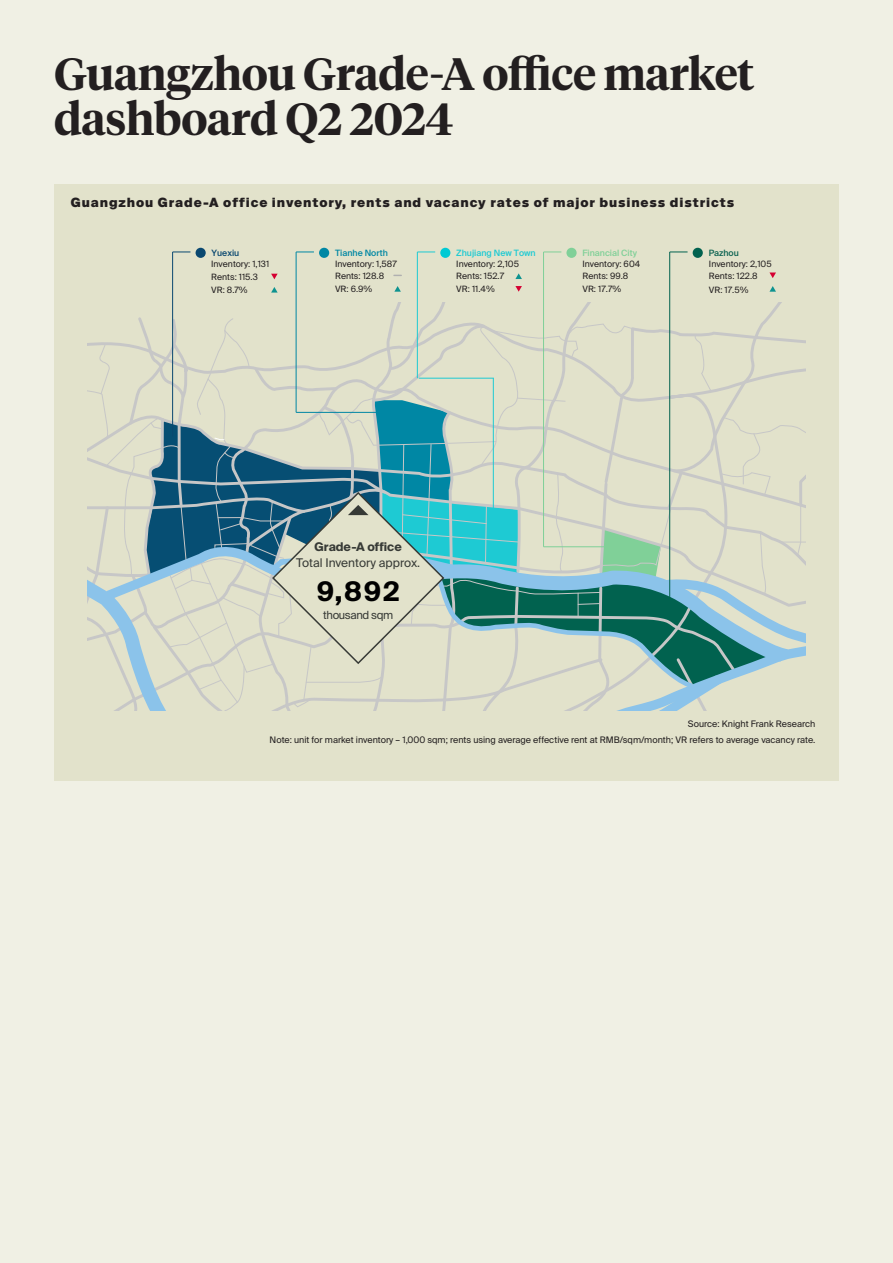
<style>
.page{position:relative;width:893px;height:1263px;background:#f0f0e4}
.page>*{position:absolute;margin:0;border:0;box-sizing:border-box;transform-origin:0 0}
.H2_Tiempos_Headline_30pt{font:600 45px/45px "Tiempos Headline";letter-spacing:-.01em;color:#231f20}
.ARTICLE_BODY_COPY_1{font:700 27px "Suisse Intl";color:#000}
.t1{font:900 12.75px "Suisse Intl";letter-spacing:.07em;color:#231f20}
.PUBLICATION_FURNITURE{font:12px "Suisse Intl";color:#373a36}
.PUBLICATION_FURNITURE-2{font:700 12px "Suisse Intl";color:#373a36}
.ARTICLE_BODY_COPY_1-2{font:11.25px "Suisse Intl";letter-spacing:-.035em;color:#373a36}
.ARTICLE_BODY_COPY_1-3{font:9px "Suisse Intl";color:#231f20}
.t2{font:8.7px/13.4px "Suisse Intl";color:#231f20}
.t3{font:500 8.7px "Suisse Intl";color:#1ecad3}
.t4{font:500 8.7px "Suisse Intl";color:#80d098}
.t5{font:500 8.7px "Suisse Intl";color:#0087a4}
.t6{font:500 8.7px "Suisse Intl";color:#0a4870}
.t7{font:500 8.7px "Suisse Intl";color:#0c6351}
</style>
<div class="page">
<div style="left:54px;top:184px;width:785px;height:597px;background:#e2e2cb"></div>
<hr style="left:669px;top:252px;width:1px;height:351px;background:#01624f">
<svg style="left:670px;top:252px;width:18px;height:1px"></svg>
<svg style="left:769px;top:272px;width:7px;height:6px"></svg>
<hr style="left:417px;top:252px;width:1px;height:126px;background:#1ecad3">
<svg style="left:417px;top:252px;width:18px;height:1px"></svg>
<hr style="left:296px;top:252px;width:1px;height:160px;background:#0087a4">
<svg style="left:296px;top:252px;width:18px;height:1px"></svg>
<svg style="left:769px;top:286px;width:7px;height:6px"></svg>
<hr style="left:172px;top:252px;width:1px;height:184px;background:#0a4870">
<svg style="left:173px;top:252px;width:17px;height:1px"></svg>
<svg style="left:271px;top:287px;width:7px;height:6px"></svg>
<div style="left:196px;top:248px;width:10px;height:10px;background:#0a4870;border-radius:50%"></div>
<svg style="left:271px;top:274px;width:7px;height:5px"></svg>
<div style="left:319px;top:248px;width:10px;height:10px;background:#0087a4;border-radius:50%"></div>
<svg style="left:394px;top:286px;width:7px;height:6px"></svg>
<div style="left:440px;top:248px;width:10px;height:10px;background:#00cad4;border-radius:50%"></div>
<svg style="left:515px;top:273px;width:7px;height:6px"></svg>
<svg style="left:515px;top:286px;width:7px;height:6px"></svg>
<hr style="left:543px;top:252px;width:1px;height:295px;background:#80d098">
<svg style="left:544px;top:252px;width:17px;height:1px"></svg>
<div style="left:566px;top:248px;width:11px;height:10px;background:#80d098;border-radius:50%"></div>
<div style="left:693px;top:248px;width:10px;height:10px;background:#01624f;border-radius:50%"></div>
<svg style="left:87px;top:302px;width:719px;height:409px"></svg>
<p class="H2_Tiempos_Headline_30pt" style="left:54px;top:49px;width:702px">Guangzhou Grade-A office market dashboard Q2 2024</p>
<p class="t1" style="left:71px;top:195px;width:665px">Guangzhou Grade-A office inventory, rents and vacancy rates of major business districts</p>
<p class="t6" style="left:212px;top:248px;width:29px">Yuexiu</p>
<p class="t2" style="left:211px;top:270px;width:48px">Rents: 115.3<br>VR: 8.7%</p>
<p class="t2" style="left:211px;top:258px;width:60px">Inventory: 1,131</p>
<p class="t5" style="left:335px;top:248px;width:54px">Tianhe North</p>
<p class="t2" style="left:335px;top:269px;width:51px">Rents: 128.8<br>VR: 6.9%</p>
<p class="t2" style="left:335px;top:258px;width:63px">Inventory: 1,587</p>
<p class="t3" style="left:456px;top:248px;width:81px">Zhujiang New Town</p>
<p class="t2" style="left:456px;top:269px;width:49px">Rents: 152.7<br>VR: 11.4%</p>
<p class="t2" style="left:456px;top:258px;width:64px">Inventory: 2,105</p>
<p class="t4" style="left:582px;top:248px;width:56px">Financial City</p>
<p class="t2" style="left:582px;top:269px;width:47px">Rents: 99.8<br>VR: 17.7%</p>
<p class="t2" style="left:582px;top:258px;width:59px">Inventory: 604</p>
<p class="t7" style="left:709px;top:248px;width:32px">Pazhou</p>
<p class="t2" style="left:709px;top:269px;width:50px">Rents: 122.8<br>VR: 17.5%</p>
<p class="t2" style="left:709px;top:258px;width:64px">Inventory: 2,105</p>
<p class="PUBLICATION_FURNITURE-2" style="left:315px;top:540px;width:89px">Grade-A office</p>
<p class="PUBLICATION_FURNITURE" style="left:296px;top:556px;width:126px">Total Inventory approx.</p>
<p class="ARTICLE_BODY_COPY_1" style="left:317px;top:576px;width:85px">9,892</p>
<p class="ARTICLE_BODY_COPY_1-2" style="left:323px;top:608px;width:71px">thousand sqm</p>
<p class="ARTICLE_BODY_COPY_1-3" style="left:688px;top:718px;width:129px">Source: Knight Frank Research</p>
<p class="ARTICLE_BODY_COPY_1-3" style="left:270px;top:734px;width:547px">Note: unit for market inventory – 1,000 sqm; rents using average effective rent at RMB/sqm/month; VR refers to average vacancy rate.</p>
</div>
